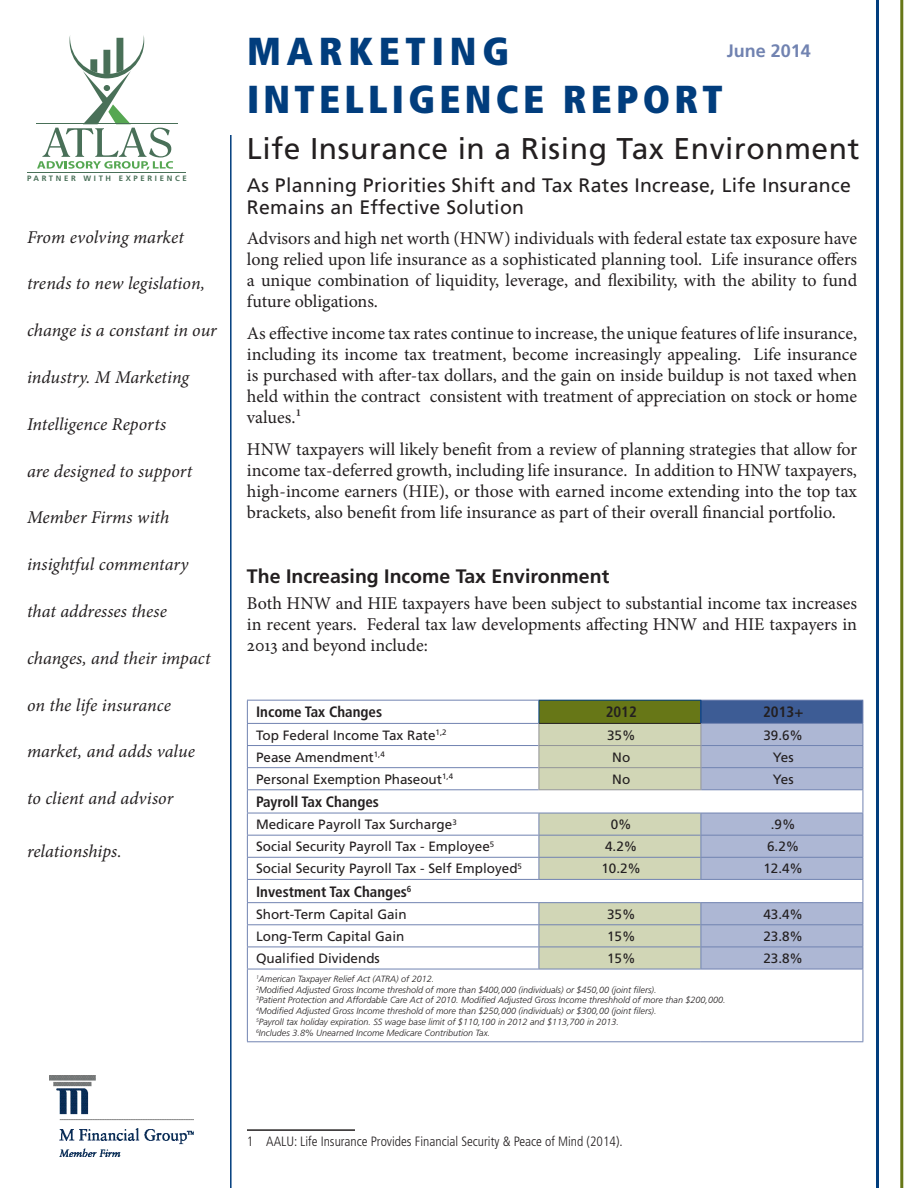
<style>
.page{position:relative;width:918px;height:1188px;background:#fff}
.page>*{position:absolute;margin:0;border:0;box-sizing:border-box;transform-origin:0 0}
.t1{font:900 condensed 39px/48px "Frutiger LT Std";letter-spacing:.11em;color:#013d7d}
.Title_sub{font:30px "Frutiger LT Std";letter-spacing:.02em;color:#231f20}
.Title_sub_continued{font:19.5px/22.5px "Frutiger LT Std";letter-spacing:.015em;color:#231f20}
.Body_Header{font:700 19.5px "Frutiger LT Std";color:#231f20}
.Body{font:18px/21px "Minion Pro";color:#231f20;text-align:justify}
.Sidebar{font:italic 18px "Minion Pro";color:#231f20}
.Date{font:700 18px "Frutiger LT Std";color:#7183b1}
.tbl_Header_sub_row{font:700 condensed 15px "Frutiger LT Std";color:#231f20}
.tbl_row{font:13.5px "Frutiger LT Std";color:#231f20}
.Footnote{font:300 condensed 13.5px "Frutiger LT Std";color:#231f20}
.tbl_row-2{font:italic 300 9px "Frutiger LT Std";color:#231f20}
.t2{font:700 7.8px "Frutiger";letter-spacing:.345em;color:#497058}
</style>
<div class="page">
<hr style="left:230px;top:135px;width:2px;height:1053px;background:#013d7d">
<hr style="left:876px;top:0;width:3px;height:1188px;background:#013d7d">
<hr style="left:900px;top:0;width:3px;height:1188px;background:#677717">
<img style="left:49px;top:1075px;width:145px;height:81px">
<hr style="left:28px;top:172px;width:158px;height:1px;background:#497058">
<svg style="left:37px;top:35px;width:136px;height:135px"></svg>
<hr style="left:36px;top:123px;width:142px;height:1px;background:#497058">
<hr style="left:247px;top:723px;width:292px;height:1px;background:#7183b1">
<hr style="left:247px;top:745px;width:292px;height:1px;background:#7183b1">
<hr style="left:247px;top:767px;width:292px;height:1px;background:#7183b1">
<hr style="left:247px;top:835px;width:292px;height:1px;background:#7183b1">
<hr style="left:247px;top:857px;width:292px;height:1px;background:#7183b1">
<hr style="left:247px;top:924px;width:292px;height:1px;background:#7183b1">
<hr style="left:247px;top:947px;width:292px;height:1px;background:#7183b1">
<hr style="left:247px;top:700px;width:292px;height:1px;background:#7183b1">
<hr style="left:701px;top:700px;width:162px;height:1px;background:#7183b1">
<hr style="left:539px;top:700px;width:162px;height:1px;background:#013d7d">
<hr style="left:247px;top:969px;width:292px;height:1px;background:#7183b1">
<hr style="left:539px;top:969px;width:162px;height:1px;background:#7183b1">
<hr style="left:701px;top:969px;width:162px;height:1px;background:#7183b1">
<hr style="left:247px;top:969px;width:1px;height:72px;background:#7183b1">
<hr style="left:863px;top:969px;width:1px;height:72px;background:#7183b1">
<hr style="left:247px;top:1041px;width:292px;height:1px;background:#7183b1">
<hr style="left:539px;top:1041px;width:162px;height:1px;background:#7183b1">
<hr style="left:701px;top:1041px;width:162px;height:1px;background:#7183b1">
<hr style="left:247px;top:789px;width:292px;height:1px;background:#7183b1">
<hr style="left:247px;top:813px;width:292px;height:1px;background:#7183b1">
<hr style="left:247px;top:879px;width:292px;height:1px;background:#7183b1">
<hr style="left:247px;top:902px;width:292px;height:1px;background:#7183b1">
<svg style="left:247px;top:701px;width:1px;height:268px"></svg>
<svg style="left:539px;top:701px;width:325px;height:268px"></svg>
<hr style="left:247px;top:1129px;width:108px;height:2px;background:#231f20">
<p class="t2" style="left:27px;top:174px;width:161px">PARTNER WITH EXPERIENCE</p>
<p class="Sidebar" style="left:27px;top:225px;width:158px">From evolving market</p>
<p class="Sidebar" style="left:27px;top:271px;width:180px">trends to new legislation,</p>
<p class="Sidebar" style="left:27px;top:318px;width:191px">change is a constant in our</p>
<p class="Sidebar" style="left:27px;top:365px;width:164px">industry. M Marketing</p>
<p class="Sidebar" style="left:27px;top:412px;width:141px">Intelligence Reports</p>
<p class="Sidebar" style="left:27px;top:459px;width:167px">are designed to support</p>
<p class="Sidebar" style="left:27px;top:505px;width:144px">Member Firms with</p>
<p class="Sidebar" style="left:27px;top:552px;width:163px">insightful commentary</p>
<p class="Sidebar" style="left:27px;top:599px;width:141px">that addresses these</p>
<p class="Sidebar" style="left:27px;top:646px;width:185px">changes, and their impact</p>
<p class="Sidebar" style="left:27px;top:693px;width:145px">on the life insurance</p>
<p class="Sidebar" style="left:27px;top:739px;width:169px">market, and adds value</p>
<p class="Sidebar" style="left:27px;top:786px;width:148px">to client and advisor</p>
<p class="Sidebar" style="left:27px;top:839px;width:96px">relationships.</p>
<p class="t1" style="left:247px;top:27px;width:477px">MARKETING<br>INTELLIGENCE REPORT</p>
<p class="Title_sub" style="left:247px;top:131px;width:614px">Life Insurance in a Rising Tax Environment</p>
<p class="Title_sub_continued" style="left:247px;top:174px;width:605px">As Planning Priorities Shift and Tax Rates Increase, Life Insurance<br>Remains an Effective Solution</p>
<p class="Body" style="left:247px;top:228px;width:612px">Advisors and high net worth (HNW) individuals with federal estate tax exposure have long relied upon life insurance as a sophisticated planning tool. Life insurance offers a unique combination of liquidity, leverage, and flexibility, with the ability to fund future obligations.</p>
<p class="Body" style="left:247px;top:323px;width:612px">As effective income tax rates continue to increase, the unique features of life insurance, including its income tax treatment, become increasingly appealing. Life insurance is purchased with after-tax dollars, and the gain on inside buildup is not taxed when held within the contract consistent with treatment of appreciation on stock or home values.1</p>
<p class="Body" style="left:247px;top:439px;width:612px">HNW taxpayers will likely benefit from a review of planning strategies that allow for income tax-deferred growth, including life insurance. In addition to HNW taxpayers, high-income earners (HIE), or those with earned income extending into the top tax brackets, also benefit from life insurance as part of their overall financial portfolio.</p>
<p class="Date" style="left:727px;top:41px;width:86px">June 2014</p>
<p class="Body_Header" style="left:247px;top:565px;width:364px">The Increasing Income Tax Environment</p>
<p class="Body" style="left:247px;top:593px;width:612px">Both HNW and HIE taxpayers have been subject to substantial income tax increases in recent years. Federal tax law developments affecting HNW and HIE taxpayers in 2013 and beyond include:</p>
<p class="tbl_Header_sub_row" style="left:256px;top:703px;width:128px">Income Tax Changes</p>
<p class="tbl_Header_sub_row" style="left:606px;top:703px;width:33px">2012</p>
<p class="tbl_Header_sub_row" style="left:763px;top:703px;width:42px">2013+</p>
<p class="tbl_row" style="left:256px;top:727px;width:192px">Top Federal Income Tax Rate<sup>1,2</sup></p>
<p class="tbl_row" style="left:607px;top:727px;width:30px">35%</p>
<p class="tbl_row" style="left:763px;top:727px;width:41px">39.6%</p>
<p class="tbl_row" style="left:256px;top:749px;width:130px">Pease Amendment<sup>1,4</sup></p>
<p class="tbl_row" style="left:612px;top:749px;width:19px">No</p>
<p class="tbl_row" style="left:773px;top:749px;width:22px">Yes</p>
<p class="tbl_row" style="left:256px;top:771px;width:198px">Personal Exemption Phaseout<sup>1,4</sup></p>
<p class="tbl_row" style="left:612px;top:771px;width:19px">No</p>
<p class="tbl_row" style="left:773px;top:771px;width:22px">Yes</p>
<p class="tbl_Header_sub_row" style="left:256px;top:793px;width:124px">Payroll Tax Changes</p>
<p class="tbl_row" style="left:256px;top:817px;width:202px">Medicare Payroll Tax Surcharge<sup>3</sup></p>
<p class="tbl_row" style="left:611px;top:817px;width:23px">0%</p>
<p class="tbl_row" style="left:771px;top:817px;width:26px">.9%</p>
<p class="tbl_row" style="left:256px;top:839px;width:240px">Social Security Payroll Tax - Employee<sup>5</sup></p>
<p class="tbl_row" style="left:605px;top:839px;width:34px">4.2%</p>
<p class="tbl_row" style="left:767px;top:839px;width:34px">6.2%</p>
<p class="tbl_row" style="left:256px;top:861px;width:267px">Social Security Payroll Tax - Self Employed<sup>5</sup></p>
<p class="tbl_row" style="left:601px;top:861px;width:41px">10.2%</p>
<p class="tbl_row" style="left:763px;top:861px;width:41px">12.4%</p>
<p class="tbl_Header_sub_row" style="left:256px;top:883px;width:157px">Investment Tax Changes<sup>6</sup></p>
<p class="tbl_row" style="left:256px;top:906px;width:152px">Short-Term Capital Gain</p>
<p class="tbl_row" style="left:607px;top:906px;width:30px">35%</p>
<p class="tbl_row" style="left:763px;top:906px;width:41px">43.4%</p>
<p class="tbl_row" style="left:256px;top:928px;width:150px">Long-Term Capital Gain</p>
<p class="tbl_row" style="left:607px;top:928px;width:30px">15%</p>
<p class="tbl_row" style="left:763px;top:928px;width:41px">23.8%</p>
<p class="tbl_row" style="left:256px;top:950px;width:125px">Qualified Dividends</p>
<p class="tbl_row" style="left:607px;top:950px;width:30px">15%</p>
<p class="tbl_row" style="left:763px;top:950px;width:41px">23.8%</p>
<p class="tbl_row-2" style="left:256px;top:974px;width:180px"><sup>1</sup>American Taxpayer Relief Act (ATRA) of 2012.</p>
<p class="tbl_row-2" style="left:256px;top:984px;width:402px"><sup>2</sup>Modified Adjusted Gross Income threshold of more than $400,000 (individuals) or $450,00 (joint filers).</p>
<p class="tbl_row-2" style="left:256px;top:995px;width:471px"><sup>3</sup>Patient Protection and Affordable Care Act of 2010. Modified Adjusted Gross Income threshhold of more than $200,000.</p>
<p class="tbl_row-2" style="left:256px;top:1006px;width:402px"><sup>4</sup>Modified Adjusted Gross Income threshold of more than $250,000 (individuals) or $300,00 (joint filers).</p>
<p class="tbl_row-2" style="left:256px;top:1017px;width:365px"><sup>5</sup>Payroll tax holiday expiration. SS wage base limit of $110,100 in 2012 and $113,700 in 2013.</p>
<p class="tbl_row-2" style="left:256px;top:1028px;width:236px"><sup>6</sup>Includes 3.8% Unearned Income Medicare Contribution Tax.</p>
<p class="Footnote" style="left:247px;top:1134px;width:377px">1 AALU: Life Insurance Provides Financial Security &amp; Peace of Mind (2014).</p>
</div>
